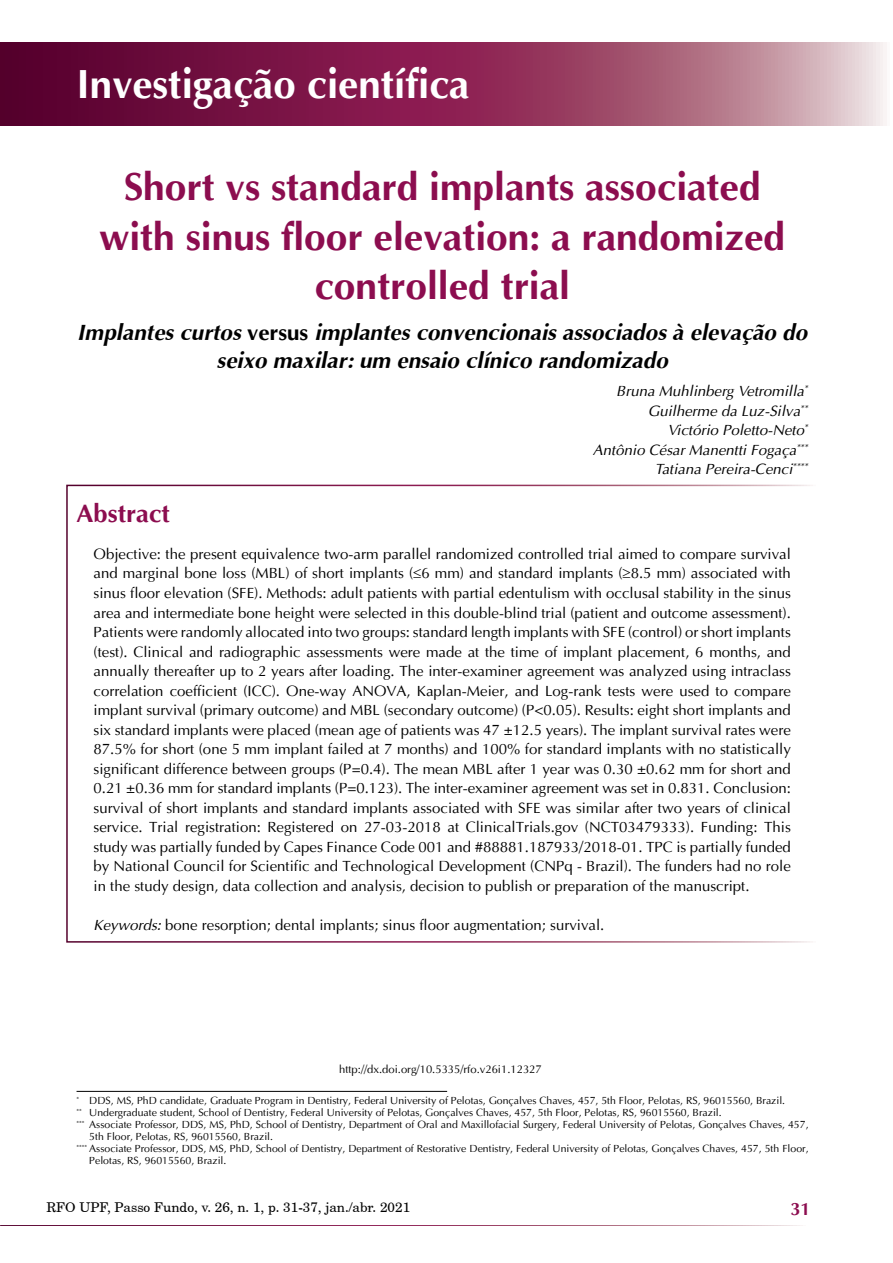
<style>
.page{position:relative;width:893px;height:1263px;background:#fff}
.page>*{position:absolute;margin:0;border:0;box-sizing:border-box;transform-origin:0 0}
.t1{font:700 41.55px "Ottawa";color:#fff}
.t2{font:700 39px/49.5px "Ottawa";color:#8c0d4f;text-align:center}
.t3{font:700 25.5px "Ottawa";color:#8c0d4f}
.t4{font:italic 700 22.5px/28.2px "Ottawa";color:#000;text-align:center}
.t5{font:700 18px "Ottawa";color:#8c0d4f}
.t6{font:15px/19.5px "Ottawa Plain";color:#000;text-align:justify}
.t7{font:italic 15px/19.5px "Ottawa";color:#000;text-align:right}
.t8{font:13.5px "New Brunswick Plain";color:#000}
.t9{font:11.25px "Ottawa Plain";color:#000}
.t10{font:10.5px "Ottawa Plain";color:#000}
.s1{font-style:normal}
.s2{font-family:"Ottawa";font-style:italic}
</style>
<div class="page">
<svg style="left:1px;top:43px;width:886px;height:82px;background:#913d62"></svg>
<hr style="left:77px;top:1091px;width:370px;height:1px;background:#000">
<div style="left:66px;top:485px;width:752px;height:458px;border:2px solid #fff"></div>
<h1 class="t1" style="left:77px;top:58px;width:394px">Investigação científica</h1>
<h2 class="t2" style="left:99px;top:162px;width:688px">Short vs standard implants associated with sinus floor elevation: a randomized controlled trial</h2>
<h3 class="t4" style="left:77px;top:318px;width:732px">Implantes curtos <span class="s1">versus</span> implantes convencionais associados à elevação do seixo maxilar: um ensaio clínico randomizado</h3>
<p class="t7" style="left:593px;top:381px;width:216px">Bruna Muhlinberg Vetromilla<sup>*<br></sup>Guilherme da Luz-Silva<sup>**<br></sup>Victório Poletto-Neto<sup>*<br></sup>Antônio César Manentti Fogaça<sup>***<br></sup>Tatiana Pereira-Cenci<sup>****</sup></p>
<h3 class="t3" style="left:77px;top:498px;width:95px">Abstract</h3>
<p class="t6" style="left:94px;top:544px;width:699px">Objective: the present equivalence two-arm parallel randomized controlled trial aimed to compare survival and marginal bone loss (MBL) of short implants (≤6 mm) and standard implants (≥8.5 mm) associated with sinus floor elevation (SFE). Methods: adult patients with partial edentulism with occlusal stability in the sinus area and intermediate bone height were selected in this double-blind trial (patient and outcome assessment).<br>Patients were randomly allocated into two groups: standard length implants with SFE (control) or short implants (test). Clinical and radiographic assessments were made at the time of implant placement, 6 months, and annually thereafter up to 2 years after loading. The inter-examiner agreement was analyzed using intraclass correlation coefficient (ICC). One-way ANOVA, Kaplan-Meier, and Log-rank tests were used to compare implant survival (primary outcome) and MBL (secondary outcome) (P&lt;0.05). Results: eight short implants and six standard implants were placed (mean age of patients was 47 ±12.5 years). The implant survival rates were 87.5% for short (one 5 mm implant failed at 7 months) and 100% for standard implants with no statistically significant difference between groups (P=0.4). The mean MBL after 1 year was 0.30 ±0.62 mm for short and 0.21 ±0.36 mm for standard implants (P=0.123). The inter-examiner agreement was set in 0.831. Conclusion: survival of short implants and standard implants associated with SFE was similar after two years of clinical service. Trial registration: Registered on 27-03-2018 at ClinicalTrials.gov (NCT03479333). Funding: This study was partially funded by Capes Finance Code 001 and #88881.187933/2018-01. TPC is partially funded by National Council for Scientific and Technological Development (CNPq - Brazil). The funders had no role in the study design, data collection and analysis, decision to publish or preparation of the manuscript.</p>
<p class="t6" style="left:94px;top:915px;width:512px"><span class="s2">Keywords:</span> bone resorption; dental implants; sinus floor augmentation; survival.</p>
<p class="t9" style="left:339px;top:1062px;width:204px">http://dx.doi.org/10.5335/rfo.v26i1.12327</p>
<p class="t10" style="left:77px;top:1094px;width:710px"><sup>*</sup> DDS, MS, PhD candidate, Graduate Program in Dentistry, Federal University of Pelotas, Gonçalves Chaves, 457, 5th Floor, Pelotas, RS, 96015560, Brazil.</p>
<p class="t10" style="left:77px;top:1106px;width:647px"><sup>**</sup> Undergraduate student, School of Dentistry, Federal University of Pelotas, Gonçalves Chaves, 457, 5th Floor, Pelotas, RS, 96015560, Brazil.</p>
<p class="t10" style="left:77px;top:1118px;width:733px"><sup>***</sup> Associate Professor, DDS, MS, PhD, School of Dentistry, Department of Oral and Maxillofacial Surgery, Federal University of Pelotas, Gonçalves Chaves, 457,</p>
<p class="t10" style="left:89px;top:1130px;width:185px">5th Floor, Pelotas, RS, 96015560, Brazil.</p>
<p class="t10" style="left:77px;top:1142px;width:734px"><sup>****</sup> Associate Professor, DDS, MS, PhD, School of Dentistry, Department of Restorative Dentistry, Federal University of Pelotas, Gonçalves Chaves, 457, 5th Floor,</p>
<p class="t10" style="left:89px;top:1154px;width:139px">Pelotas, RS, 96015560, Brazil.</p>
<p class="t8" style="left:47px;top:1198px;width:365px">RFO UPF, Passo Fundo, v. 26, n. 1, p. 31-37, jan./abr. 2021</p>
<p class="t5" style="left:790px;top:1198px;width:22px">31</p>
</div>
